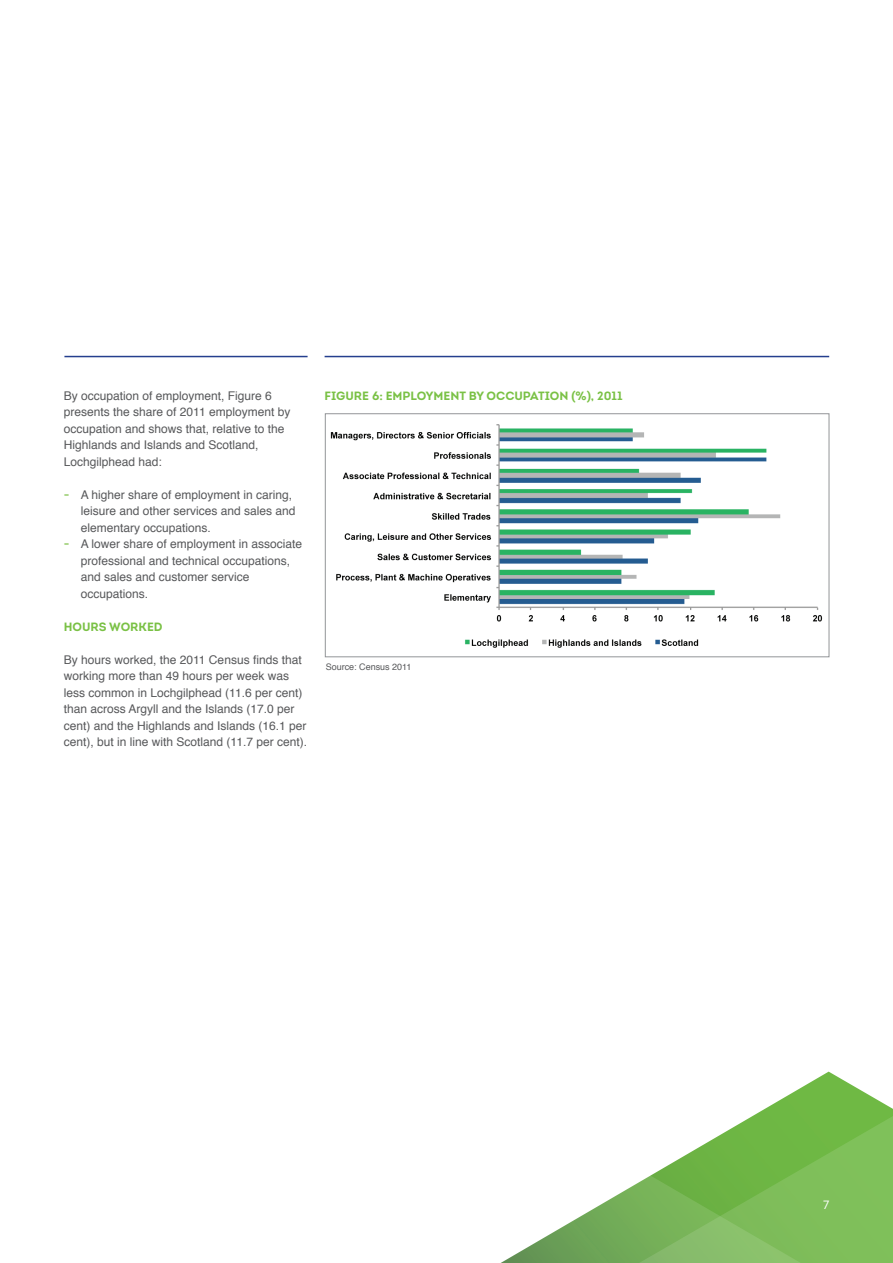
<style>
.page{position:relative;width:893px;height:1263px;background:#fff}
.page>*{position:absolute;margin:0;border:0;box-sizing:border-box;transform-origin:0 0}
.t1{font:12px/16.5px "Helvetica";color:#57585a}
.Headers{font:700 12px "Intro";color:#7ac145}
.t2{font:12px "Intro";color:#fff}
.captions{font:9px "Helvetica";color:#57585a}
.s1{font-family:"Intro";font-weight:700;color:#94cb68}
</style>
<div class="page">
<svg style="left:766px;top:1071px;width:126px;height:37px"></svg>
<svg style="left:501px;top:1108px;width:392px;height:155px"></svg>
<hr style="left:64px;top:356px;width:244px;height:1px;background:#253f8e">
<img style="left:330px;top:424px;width:493px;height:224px">
<div style="left:325px;top:414px;width:504px;height:243px;border:1px solid #939598"></div>
<hr style="left:325px;top:356px;width:504px;height:1px;background:#253f8e">
<p class="t1" style="left:64px;top:387px;width:228px">By occupation of employment, Figure 6 presents the share of 2011 employment by occupation and shows that, relative to the Highlands and Islands and Scotland,</p>
<p class="t1" style="left:64px;top:453px;width:100px">Lochgilphead had:</p>
<p class="t1" style="left:81px;top:486px;width:216px;text-indent:-17px"><span class="s1">-</span> A higher share of employment in caring, leisure and other services and sales and elementary occupations.</p>
<p class="t1" style="left:81px;top:536px;width:223px;text-indent:-17px"><span class="s1">-</span> A lower share of employment in associate professional and technical occupations, and sales and customer service occupations.</p>
<p class="Headers" style="left:64px;top:619px;width:100px">HOURS WORKED</p>
<p class="t1" style="left:64px;top:651px;width:245px">By hours worked, the 2011 Census finds that working more than 49 hours per week was less common in Lochgilphead (11.6 per cent) than across Argyll and the Islands (17.0 per cent) and the Highlands and Islands (16.1 per cent), but in line with Scotland (11.7 per cent).</p>
<p class="Headers" style="left:325px;top:388px;width:299px">FIGURE 6: EMPLOYMENT BY OCCUPATION (%), 2011</p>
<p class="captions" style="left:326px;top:660px;width:87px">Source: Census 2011</p>
<p class="t2" style="left:823px;top:1197px;width:8px">7</p>
</div>
